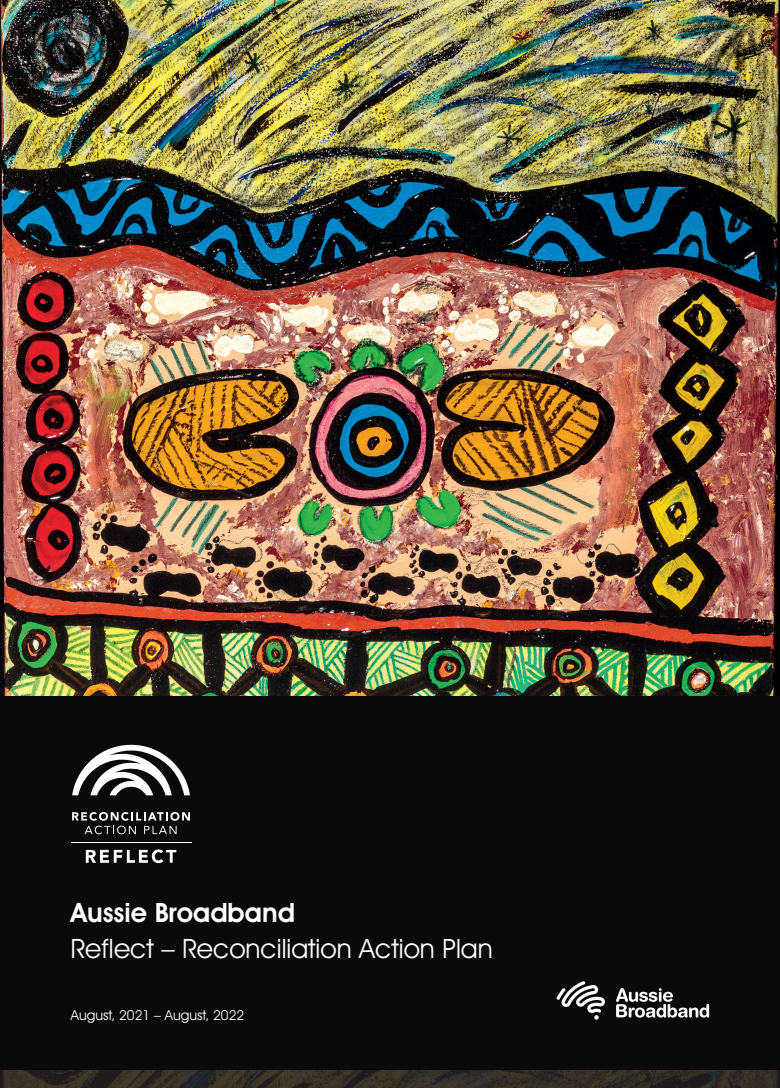
<style>
.page{position:relative;width:780px;height:1088px;background:#fff}
.page>*{position:absolute;margin:0;border:0;box-sizing:border-box;transform-origin:0 0}
.t1{font:26.75px "Avant Garde IT Cby BT";color:#fff}
.t2{font:600 26.75px "Avant Garde IT Cby BT";color:#fff}
.t3{font:13.75px "Avant Garde IT Cby BT";color:#fff}
</style>
<div class="page">
<svg style="left:0;top:1070px;width:780px;height:18px;background:#302c25"></svg>
<div style="left:0;top:18px;width:780px;height:1052px;background:#0a0a0a"></div>
<svg style="left:616px;top:988px;width:93px;height:29px"></svg>
<svg style="left:556px;top:981px;width:49px;height:38px"></svg>
<img style="left:0;top:0;width:780px;height:695px">
<svg style="left:72px;top:744px;width:118px;height:51px"></svg>
<svg style="left:86px;top:849px;width:90px;height:14px"></svg>
<hr style="left:71px;top:842px;width:120px;height:1px;background:#fff">
<svg style="left:72px;top:812px;width:118px;height:23px"></svg>
<p class="t2" style="left:71px;top:896px;width:226px">Aussie Broadband</p>
<p class="t1" style="left:71px;top:932px;width:423px">Reflect – Reconciliation Action Plan</p>
<p class="t3" style="left:71px;top:1006px;width:175px">August, 2021 – August, 2022</p>
</div>
